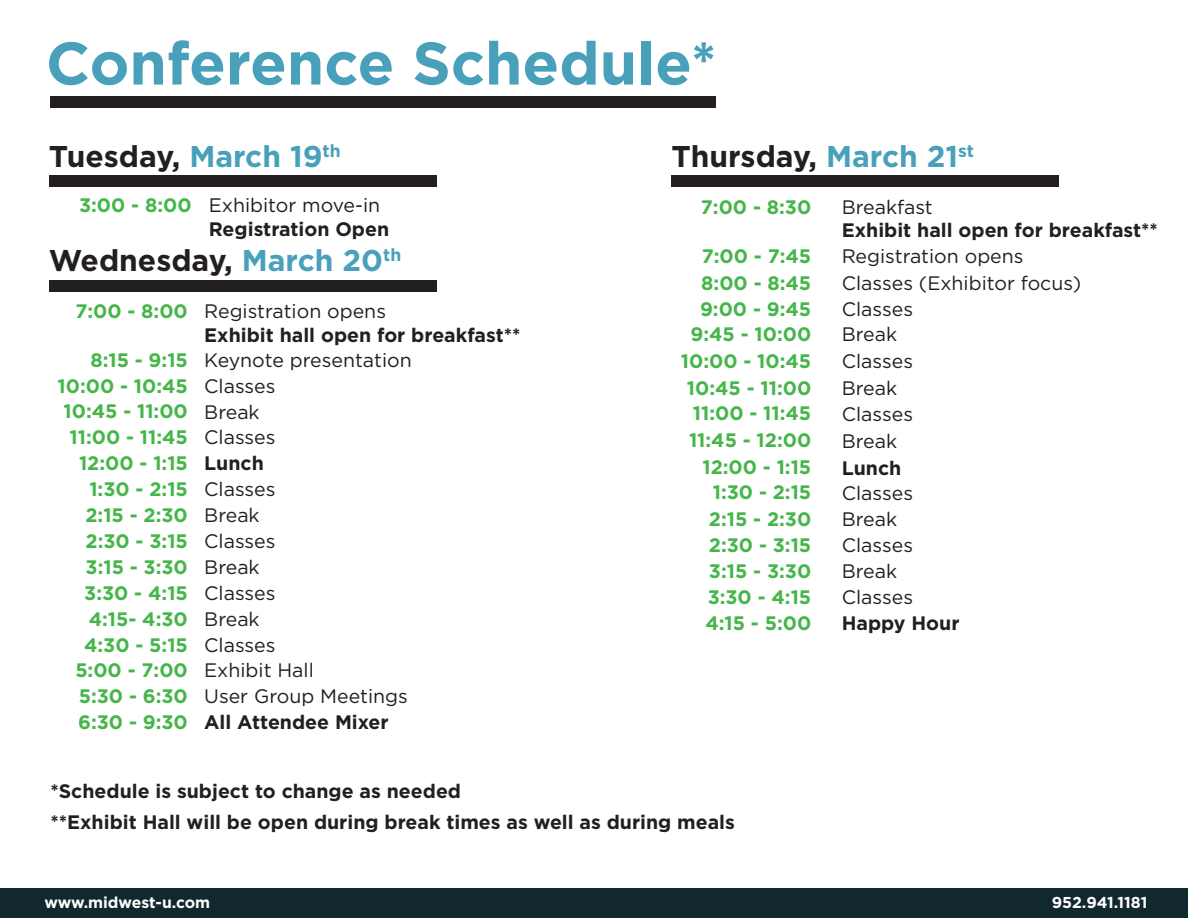
<style>
.page{position:relative;width:1188px;height:918px;background:#fff}
.page>*{position:absolute;margin:0;border:0;box-sizing:border-box;transform-origin:0 0}
.t1{font:700 60px "Gotham";color:#49a0ba}
.t2{font:700 30px "Gotham";color:#231f20}
.t3{font:700 19.5px/26px "Gotham";color:#45b649;text-align:right}
.t4{font:19.5px/26.4px "Gotham";color:#231f20}
.t5{font:700 19.5px/31px "Gotham";color:#231f20}
.t6{font:700 15.75px "Gotham";color:#fff}
.s1{color:#48a0ba}
.s2{font-weight:700;color:#45b649}
</style>
<div class="page">
<div style="left:50px;top:96px;width:666px;height:11px;background:#231f20"></div>
<div style="left:49px;top:176px;width:388px;height:11px;background:#231f20"></div>
<div style="left:671px;top:176px;width:388px;height:11px;background:#231f20"></div>
<div style="left:49px;top:280px;width:388px;height:11px;background:#231f20"></div>
<div style="left:0;top:888px;width:1188px;height:30px;background:#11282f"></div>
<h1 class="t1" style="left:46px;top:24px;width:672px">Conference Schedule*</h1>
<h2 class="t2" style="left:49px;top:137px;width:293px">Tuesday, <span class="s1">March 19</span><sup>th</sup></h2>
<p class="t3" style="left:79px;top:192px;width:114px">3:00 - 8:00</p>
<p class="t4" style="left:209px;top:192px;width:173px">Exhibitor move-in</p>
<p class="t5" style="left:209px;top:213px;width:182px">Registration Open</p>
<h2 class="t2" style="left:49px;top:241px;width:354px">Wednesday, <span class="s1">March 20</span><sup>th</sup></h2>
<p class="t4" style="left:204px;top:298px;width:183px">Registration opens</p>
<p class="t5" style="left:204px;top:319px;width:318px">Exhibit hall open for breakfast**</p>
<p class="t3" style="left:75px;top:298px;width:114px">7:00 - 8:00</p>
<p class="t3" style="left:58px;top:347px;width:132px">8:15 - 9:15<br>10:00 - 10:45<br>10:45 - 11:00<br>11:00 - 11:45<br>12:00 - 1:15<br>1:30 - 2:15<br>2:15 - 2:30<br>2:30 - 3:15<br>3:15 - 3:30<br>3:30 - 4:15</p>
<p class="t3" style="left:84px;top:632px;width:105px">4:30 - 5:15</p>
<p class="t3" style="left:78px;top:683px;width:111px;text-align:left">5:30 - 6:30<br>6:30 - 9:30</p>
<p class="t4" style="left:204px;top:346px;width:209px">Keynote presentation</p>
<p class="t4" style="left:204px;top:372px;width:73px">Classes</p>
<p class="t4" style="left:204px;top:424px;width:73px">Classes</p>
<p class="t4" style="left:204px;top:476px;width:73px">Classes</p>
<p class="t4" style="left:204px;top:527px;width:73px">Classes</p>
<p class="t4" style="left:204px;top:579px;width:73px">Classes</p>
<p class="t4" style="left:204px;top:631px;width:73px">Classes</p>
<p class="t4" style="left:204px;top:683px;width:205px">User Group Meetings</p>
<p class="t4" style="left:204px;top:398px;width:57px">Break</p>
<p class="t5" style="left:204px;top:448px;width:61px">Lunch</p>
<p class="t4" style="left:204px;top:502px;width:57px">Break</p>
<p class="t4" style="left:204px;top:553px;width:57px">Break</p>
<p class="t4" style="left:204px;top:605px;width:57px">Break</p>
<p class="t3" style="left:89px;top:606px;width:101px">4:15- 4:30</p>
<p class="t4" style="left:75px;top:657px;width:240px"><span class="s2">5:00 - 7:00</span> Exhibit Hall</p>
<p class="t5" style="left:204px;top:707px;width:186px">All Attendee Mixer</p>
<h2 class="t2" style="left:671px;top:137px;width:304px">Thursday, <span class="s1">March 21</span><sup>st</sup></h2>
<p class="t4" style="left:842px;top:193px;width:93px">Breakfast</p>
<p class="t5" style="left:842px;top:215px;width:318px">Exhibit hall open for breakfast**</p>
<p class="t3" style="left:701px;top:194px;width:112px">7:00 - 8:30</p>
<p class="t3" style="left:702px;top:243px;width:111px">7:00 - 7:45</p>
<p class="t4" style="left:842px;top:243px;width:183px">Registration opens</p>
<p class="t3" style="left:681px;top:269px;width:132px;line-height:26.4px">8:00 - 8:45<br>9:00 - 9:45<br>9:45 - 10:00<br>10:00 - 10:45<br>10:45 - 11:00<br>11:00 - 11:45<br>11:45 - 12:00<br>12:00 - 1:15</p>
<p class="t3" style="left:709px;top:506px;width:104px">2:15 - 2:30</p>
<p class="t3" style="left:709px;top:558px;width:104px">3:15 - 3:30</p>
<p class="t4" style="left:842px;top:270px;width:241px">Classes (Exhibitor focus)</p>
<p class="t4" style="left:842px;top:295px;width:73px">Classes</p>
<p class="t4" style="left:842px;top:348px;width:73px">Classes</p>
<p class="t4" style="left:842px;top:400px;width:73px">Classes</p>
<p class="t5" style="left:842px;top:452px;width:61px">Lunch</p>
<p class="t4" style="left:842px;top:321px;width:57px">Break</p>
<p class="t4" style="left:842px;top:374px;width:57px">Break</p>
<p class="t4" style="left:842px;top:427px;width:57px">Break</p>
<p class="t3" style="left:713px;top:479px;width:100px">1:30 - 2:15</p>
<p class="t4" style="left:842px;top:479px;width:73px">Classes<br>Break</p>
<p class="t4" style="left:842px;top:558px;width:57px">Break</p>
<p class="t3" style="left:708px;top:584px;width:105px">3:30 - 4:15</p>
<p class="t4" style="left:842px;top:584px;width:73px">Classes</p>
<p class="t3" style="left:705px;top:610px;width:107px">4:15 - 5:00</p>
<p class="t5" style="left:842px;top:608px;width:119px">Happy Hour</p>
<p class="t4" style="left:842px;top:531px;width:73px">Classes</p>
<p class="t3" style="left:709px;top:532px;width:104px">2:30 - 3:15</p>
<p class="t5" style="left:50px;top:776px;width:686px">*Schedule is subject to change as needed<br>**Exhibit Hall will be open during break times as well as during meals</p>
<p class="t6" style="left:44px;top:892px;width:167px">www.midwest-u.com</p>
<p class="t6" style="left:1052px;top:892px;width:97px">952.941.1181</p>
</div>
